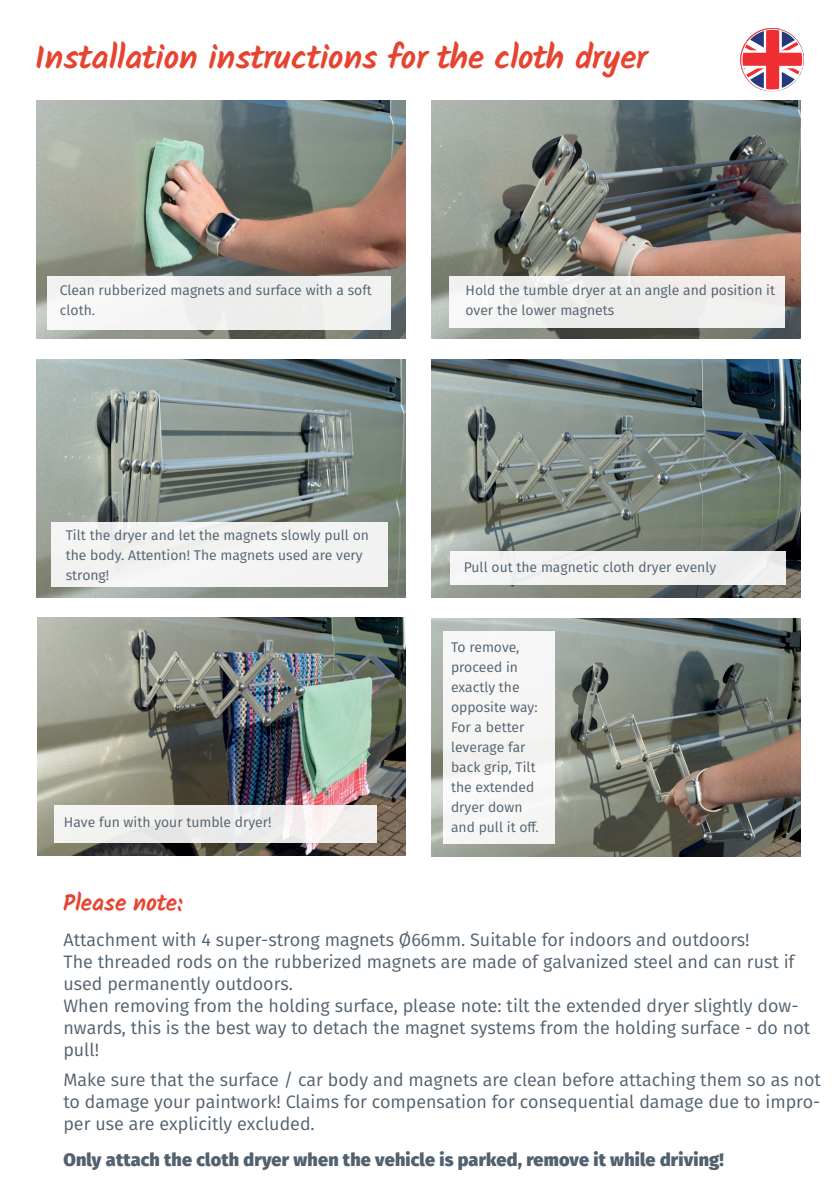
<style>
.page{position:relative;width:840px;height:1191px;background:#fff}
.page>*{position:absolute;margin:0;border:0;box-sizing:border-box;transform-origin:0 0}
.t1{font:700 34px "Kalam";color:#e64430}
.t2{font:700 24px "Kalam";color:#e64430}
.t3{font:18px/22px "Fira Sans";color:#52616e}
.t4{font:800 18px "Fira Sans";letter-spacing:.01em;color:#52616e}
.t5{font:14px/20px "Fira Sans";color:#52616e}
</style>
<div class="page">
<svg style="left:740px;top:28px;width:63px;height:63px"></svg>
<img style="left:431px;top:359px;width:368px;height:238px">
<img style="left:37px;top:100px;width:368px;height:238px">
<img style="left:37px;top:617px;width:368px;height:238px">
<img style="left:431px;top:100px;width:368px;height:238px">
<img style="left:431px;top:619px;width:368px;height:238px">
<div style="left:47px;top:276px;width:343px;height:53px;background:#f2f2f1"></div>
<div style="left:449px;top:276px;width:335px;height:51px;background:#efedec"></div>
<div style="left:54px;top:805px;width:322px;height:38px;background:linear-gradient(to right,#eff0ee,#f1edee)"></div>
<div style="left:450px;top:551px;width:335px;height:33px;background:#f1f2f0"></div>
<div style="left:443px;top:631px;width:111px;height:212px;background:#f5f6f5"></div>
<img style="left:37px;top:359px;width:368px;height:238px">
<div style="left:52px;top:522px;width:336px;height:64px;background:#f2f3f1"></div>
<h1 class="t1" style="left:35px;top:38px;width:613px">Installation instructions for the cloth dryer</h1>
<p class="t5" style="left:60px;top:280px;width:313px">Clean rubberized magnets and surface with a soft cloth.</p>
<p class="t5" style="left:465px;top:280px;width:311px">Hold the tumble dryer at an angle and position it over the lower magnets</p>
<p class="t5" style="left:66px;top:524px;width:304px">Tilt the dryer and let the magnets slowly pull on the body. Attention! The magnets used are very strong!</p>
<p class="t5" style="left:64px;top:812px;width:209px">Have fun with your tumble dryer!</p>
<p class="t5" style="left:463px;top:556px;width:254px">Pull out the magnetic cloth dryer evenly</p>
<p class="t5" style="left:451px;top:637px;width:89px">To remove, proceed in exactly the opposite way:<br>For a better leverage far back grip, Tilt the extended dryer down and pull it off.</p>
<h2 class="t2" style="left:63px;top:889px;width:121px">Please note:</h2>
<p class="t3" style="left:63px;top:928px;width:747px">Attachment with 4 super-strong magnets Ø66mm. Suitable for indoors and outdoors!<br>The threaded rods on the rubberized magnets are made of galvanized steel and can rust if used permanently outdoors.<br>When removing from the holding surface, please note: tilt the extended dryer slightly dow&shy;nwards, this is the best way to detach the magnet systems from the holding surface - do not pull!</p>
<p class="t3" style="left:63px;top:1068px;width:758px;text-align:justify">Make sure that the surface / car body and magnets are clean before attaching them so as not to damage your paintwork! Claims for compensation for consequential damage due to impro&shy;per use are explicitly excluded.</p>
<p class="t4" style="left:63px;top:1143px;width:661px">Only attach the cloth dryer when the vehicle is parked, remove it while driving!</p>
</div>
